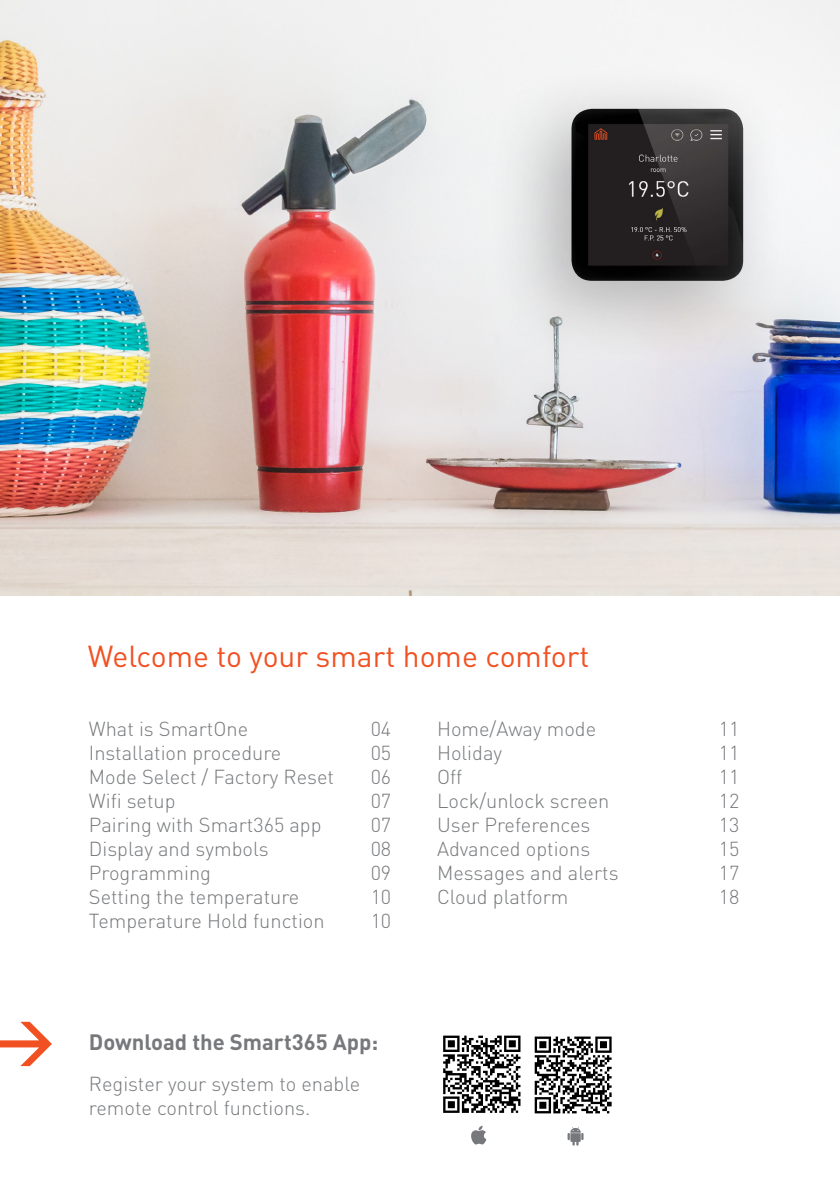
<style>
.page{position:relative;width:840px;height:1191px;background:#fff}
.page>*{position:absolute;margin:0;border:0;box-sizing:border-box;transform-origin:0 0}
.t1{font:30px "DIN";color:#f15122}
.t2{font:700 22px "DIN";color:#76787b}
.t3{font:300 20px/24px "DIN";color:#76787b}
</style>
<div class="page">
<img style="left:0;top:0;width:839px;height:595px">
<svg style="left:471px;top:1125px;width:15px;height:19px"></svg>
<svg style="left:567px;top:1127px;width:16px;height:18px"></svg>
<svg style="left:443px;top:1035px;width:78px;height:78px"></svg>
<svg style="left:443px;top:1035px;width:77px;height:77px"></svg>
<svg style="left:534px;top:1036px;width:78px;height:78px"></svg>
<svg style="left:534px;top:1036px;width:77px;height:77px"></svg>
<svg style="left:0;top:1021px;width:52px;height:45px"></svg>
<div style="left:486px;top:64px;width:298px;height:298px;background:#231f20;opacity:.3"></div>
<img style="left:571px;top:109px;width:171px;height:172px">
<p class="t1" style="left:88px;top:637px;width:502px">Welcome to your smart home comfort</p>
<p class="t3" style="left:89px;top:717px;width:161px">What is SmartOne</p>
<p class="t3" style="left:370px;top:717px;width:22px">04</p>
<p class="t3" style="left:89px;top:741px;width:194px">Installation procedure</p>
<p class="t3" style="left:370px;top:741px;width:22px">05</p>
<p class="t3" style="left:89px;top:765px;width:246px">Mode Select / Factory Reset</p>
<p class="t3" style="left:370px;top:765px;width:22px">06</p>
<p class="t3" style="left:89px;top:789px;width:88px">Wifi setup</p>
<p class="t3" style="left:370px;top:789px;width:22px">07</p>
<p class="t3" style="left:89px;top:813px;width:234px">Pairing with Smart365 app</p>
<p class="t3" style="left:370px;top:813px;width:22px">07</p>
<p class="t3" style="left:89px;top:837px;width:181px">Display and symbols</p>
<p class="t3" style="left:370px;top:837px;width:22px">08</p>
<p class="t3" style="left:89px;top:861px;width:123px">Programming</p>
<p class="t3" style="left:370px;top:861px;width:22px">09</p>
<p class="t3" style="left:89px;top:885px;width:212px">Setting the temperature</p>
<p class="t3" style="left:370px;top:885px;width:22px">10</p>
<p class="t3" style="left:89px;top:909px;width:237px">Temperature Hold function</p>
<p class="t3" style="left:370px;top:909px;width:22px">10</p>
<p class="t2" style="left:89px;top:1028px;width:291px">Download the Smart365 App:</p>
<p class="t3" style="left:89px;top:1071px;width:272px">Register your system to enable remote control functions.</p>
<p class="t3" style="left:437px;top:717px;width:160px">Home/Away mode</p>
<p class="t3" style="left:718px;top:717px;width:22px">11</p>
<p class="t3" style="left:437px;top:741px;width:67px">Holiday</p>
<p class="t3" style="left:718px;top:741px;width:22px">11</p>
<p class="t3" style="left:437px;top:765px;width:27px">Off</p>
<p class="t3" style="left:718px;top:765px;width:22px">11</p>
<p class="t3" style="left:437px;top:789px;width:174px">Lock/unlock screen</p>
<p class="t3" style="left:718px;top:789px;width:22px">12</p>
<p class="t3" style="left:437px;top:813px;width:155px">User Preferences</p>
<p class="t3" style="left:718px;top:813px;width:22px">13</p>
<p class="t3" style="left:437px;top:837px;width:155px">Advanced options</p>
<p class="t3" style="left:718px;top:837px;width:22px">15</p>
<p class="t3" style="left:437px;top:861px;width:183px">Messages and alerts</p>
<p class="t3" style="left:718px;top:861px;width:22px">17</p>
<p class="t3" style="left:437px;top:885px;width:133px">Cloud platform</p>
<p class="t3" style="left:718px;top:885px;width:22px">18</p>
</div>
